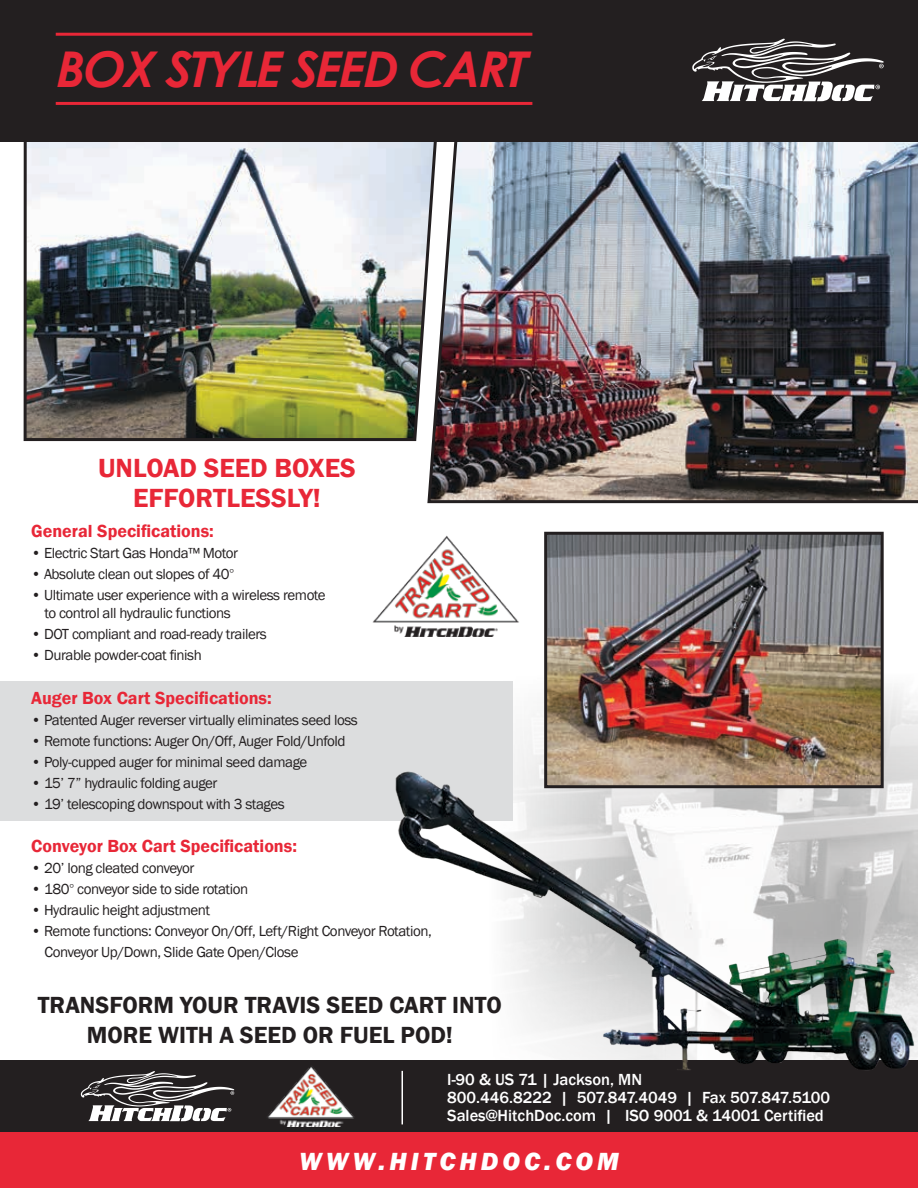
<style>
.page{position:relative;width:918px;height:1188px;background:#fff}
.page>*{position:absolute;margin:0;border:0;box-sizing:border-box;transform-origin:0 0}
.t1{font:italic 700 49.35px "Century Gothic";color:#e82737}
.t2{font:600 27px/30px "Franklin Gothic";color:#e82737;text-align:center}
.t3{font:italic 800 25.5px "Franklin Gothic";letter-spacing:.16em;color:#fff}
.t4{font:600 24px/30px "Franklin Gothic";color:#231f20;text-align:center}
.t5{font:600 18px "Franklin Gothic";color:#e82737}
.t6{font:500 16.5px/18px "Franklin Gothic";color:#fff}
.t7{font:15px/18px "Franklin Gothic";letter-spacing:-.03em;color:#231f20}
</style>
<div class="page">
<img style="left:427px;top:141px;width:491px;height:363px">
<img style="left:22px;top:141px;width:417px;height:302px">
<div style="left:0;top:1061px;width:918px;height:83px;background:#231f20"></div>
<div style="left:0;top:681px;width:513px;height:139px;background:#dcddde"></div>
<div style="left:0;top:1132px;width:918px;height:56px;background:#e82737"></div>
<div style="left:0;top:0;width:918px;height:141px;background:#231f20"></div>
<svg style="left:692px;top:39px;width:192px;height:62px"></svg>
<hr style="left:56px;top:33px;width:476px;height:3px;background:#e82737">
<hr style="left:56px;top:102px;width:476px;height:3px;background:#e82737">
<img style="left:548px;top:536px;width:332px;height:212px">
<div style="left:544px;top:532px;width:340px;height:256px;border:3px solid #231f20"></div>
<img style="left:372px;top:535px;width:147px;height:101px">
<svg style="left:81px;top:1071px;width:153px;height:50px"></svg>
<img style="left:267px;top:1066px;width:56px;height:61px">
<img style="left:323px;top:748px;width:595px;height:379px">
<h1 class="t1" style="left:56px;top:32px;width:471px">BOX STYLE SEED CART</h1>
<h2 class="t2" style="left:98px;top:454px;width:259px">UNLOAD SEED BOXES<br>EFFORTLESSLY!</h2>
<p class="t5" style="left:31px;top:520px;width:184px">General Specifications:</p>
<p class="t7" style="left:31px;top:545px;width:208px">• Electric Start Gas Honda™ Motor</p>
<p class="t7" style="left:31px;top:566px;width:205px">• Absolute clean out slopes of 40◦</p>
<p class="t7" style="left:44px;top:587px;width:283px;text-indent:-13px">• Ultimate user experience with a wireless remote to control all hydraulic functions</p>
<p class="t7" style="left:31px;top:626px;width:237px">• DOT compliant and road-ready trailers</p>
<p class="t7" style="left:31px;top:647px;width:172px">• Durable powder-coat finish</p>
<p class="t5" style="left:31px;top:687px;width:242px">Auger Box Cart Specifications:</p>
<p class="t7" style="left:31px;top:711px;width:328px">• Patented Auger reverser virtually eliminates seed loss</p>
<p class="t7" style="left:31px;top:732px;width:316px">• Remote functions: Auger On/Off, Auger Fold/Unfold</p>
<p class="t7" style="left:31px;top:753px;width:278px">• Poly-cupped auger for minimal seed damage</p>
<p class="t7" style="left:31px;top:774px;width:188px">• 15’ 7” hydraulic folding auger</p>
<p class="t7" style="left:31px;top:795px;width:255px">• 19’ telescoping downspout with 3 stages</p>
<p class="t5" style="left:31px;top:835px;width:267px">Conveyor Box Cart Specifications:</p>
<p class="t7" style="left:31px;top:860px;width:165px">• 20’ long cleated conveyor</p>
<p class="t7" style="left:31px;top:881px;width:218px">• 180◦ conveyor side to side rotation</p>
<p class="t7" style="left:31px;top:902px;width:180px">• Hydraulic height adjustment</p>
<p class="t7" style="left:44px;top:921px;width:389px;line-height:21px;text-indent:-13px">• Remote functions: Conveyor On/Off, Left/Right Conveyor Rotation,<br>Conveyor Up/Down, Slide Gate Open/Close</p>
<h3 class="t4" style="left:38px;top:991px;width:465px">TRANSFORM YOUR TRAVIS SEED CART INTO<br>MORE WITH A SEED OR FUEL POD!</h3>
<p class="t6" style="left:447px;top:1071px;width:385px">I-90 &amp; US 71 | Jackson, MN<br>800.446.8222 | 507.847.4049 | Fax 507.847.5100<br>Sales@HitchDoc.com | ISO 9001 &amp; 14001 Certified</p>
<h3 class="t3" style="left:299px;top:1145px;width:321px">WWW.HITCHDOC.COM</h3>
</div>
